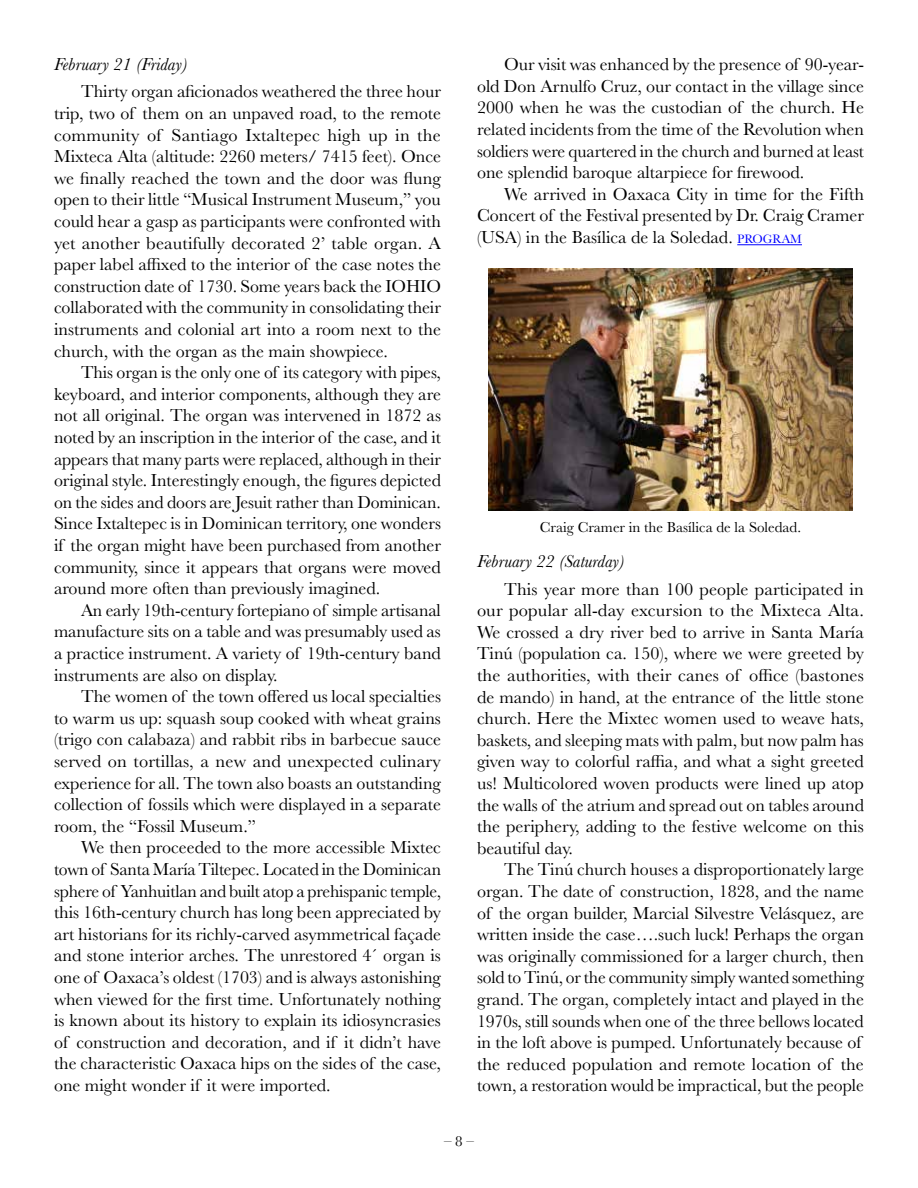
<style>
.page{position:relative;width:918px;height:1188px;background:#fff}
.page>*{position:absolute;margin:0;border:0;box-sizing:border-box;transform-origin:0 0}
.t1{font:18px/21.6px "Baskerville";color:#000;text-align:justify}
.t2{font:italic 18px "Baskerville";color:#000}
.t3{font:15px "Baskerville";color:#000}
.s1{font-size:12.6px;color:#00f}
</style>
<div class="page">
<hr style="left:737px;top:244px;width:65px;height:1px;background:#00f">
<img style="left:489px;top:268px;width:363px;height:243px">
<p class="t2" style="left:54px;top:52px;width:135px">February 21 (Friday)</p>
<p class="t1" style="left:54px;top:81px;width:389px;text-indent:27px">Thirty organ aficionados weathered the three hour trip, two of them on an unpaved road, to the remote community of Santiago Ixtaltepec high up in the Mixteca Alta (altitude: 2260 meters/ 7415 feet). Once we finally reached the town and the door was flung open to their little “Musical Instrument Museum,” you could hear a gasp as participants were confronted with yet another beautifully decorated 2’ table organ. A paper label affixed to the interior of the case notes the construction date of 1730. Some years back the IOHIO collaborated with the community in consolidating their instruments and colonial art into a room next to the church, with the organ as the main showpiece.</p>
<p class="t1" style="left:54px;top:362px;width:389px;text-indent:27px">This organ is the only one of its category with pipes, keyboard, and interior components, although they are not all original. The organ was intervened in 1872 as noted by an inscription in the interior of the case, and it appears that many parts were replaced, although in their original style. Interestingly enough, the figures depicted on the sides and doors are Jesuit rather than Dominican.<br>Since Ixtaltepec is in Dominican territory, one wonders if the organ might have been purchased from another community, since it appears that organs were moved around more often than previously imagined.</p>
<p class="t1" style="left:54px;top:600px;width:389px;text-indent:27px">An early 19th-century fortepiano of simple artisanal manufacture sits on a table and was presumably used as a practice instrument. A variety of 19th-century band instruments are also on display.</p>
<p class="t1" style="left:54px;top:686px;width:389px;text-indent:27px">The women of the town offered us local specialties to warm us up: squash soup cooked with wheat grains (trigo con calabaza) and rabbit ribs in barbecue sauce served on tortillas, a new and unexpected culinary experience for all. The town also boasts an outstanding collection of fossils which were displayed in a separate room, the “Fossil Museum.”</p>
<p class="t1" style="left:54px;top:837px;width:389px;text-indent:27px">We then proceeded to the more accessible Mixtec town of Santa María Tiltepec. Located in the Dominican sphere of Yanhuitlan and built atop a prehispanic temple, this 16th-century church has long been appreciated by art historians for its richly-carved asymmetrical façade and stone interior arches. The unrestored 4´ organ is one of Oaxaca’s oldest (1703) and is always astonishing when viewed for the first time. Unfortunately nothing is known about its history to explain its idiosyncrasies of construction and decoration, and if it didn’t have the characteristic Oaxaca hips on the sides of the case, one might wonder if it were imported.</p>
<p class="t1" style="left:477px;top:54px;width:389px;text-indent:27px">Our visit was enhanced by the presence of 90-year&shy;old Don Arnulfo Cruz, our contact in the village since 2000 when he was the custodian of the church. He related incidents from the time of the Revolution when soldiers were quartered in the church and burned at least one splendid baroque altarpiece for firewood.</p>
<p class="t1" style="left:477px;top:183px;width:389px;text-indent:27px">We arrived in Oaxaca City in time for the Fifth Concert of the Festival presented by Dr. Craig Cramer (USA) in the Basílica de la Soledad. <span class="s1">PROGRAM</span></p>
<p class="t3" style="left:540px;top:517px;width:263px">Craig Cramer in the Basílica de la Soledad.</p>
<p class="t2" style="left:477px;top:549px;width:149px">February 22 (Saturday)</p>
<p class="t1" style="left:477px;top:578px;width:389px;text-indent:27px">This year more than 100 people participated in our popular all-day excursion to the Mixteca Alta.<br>We crossed a dry river bed to arrive in Santa María Tinú (population ca. 150), where we were greeted by the authorities, with their canes of office (bastones de mando) in hand, at the entrance of the little stone church. Here the Mixtec women used to weave hats, baskets, and sleeping mats with palm, but now palm has given way to colorful raffia, and what a sight greeted us! Multicolored woven products were lined up atop the walls of the atrium and spread out on tables around the periphery, adding to the festive welcome on this beautiful day.</p>
<p class="t1" style="left:477px;top:859px;width:389px;text-align:left;text-indent:27px">The Tinú church houses a disproportionately large organ. The date of construction, 1828, and the name of the organ builder, Marcial Silvestre Velásquez, are written inside the case….such luck! Perhaps the organ was originally commissioned for a larger church, then sold to Tinú, or the community simply wanted something grand. The organ, completely intact and played in the 1970s, still sounds when one of the three bellows located in the loft above is pumped. Unfortunately because of the reduced population and remote location of the town, a restoration would be impractical, but the people</p>
<p class="t3" style="left:444px;top:1131px;width:31px">– 8 –</p>
</div>
